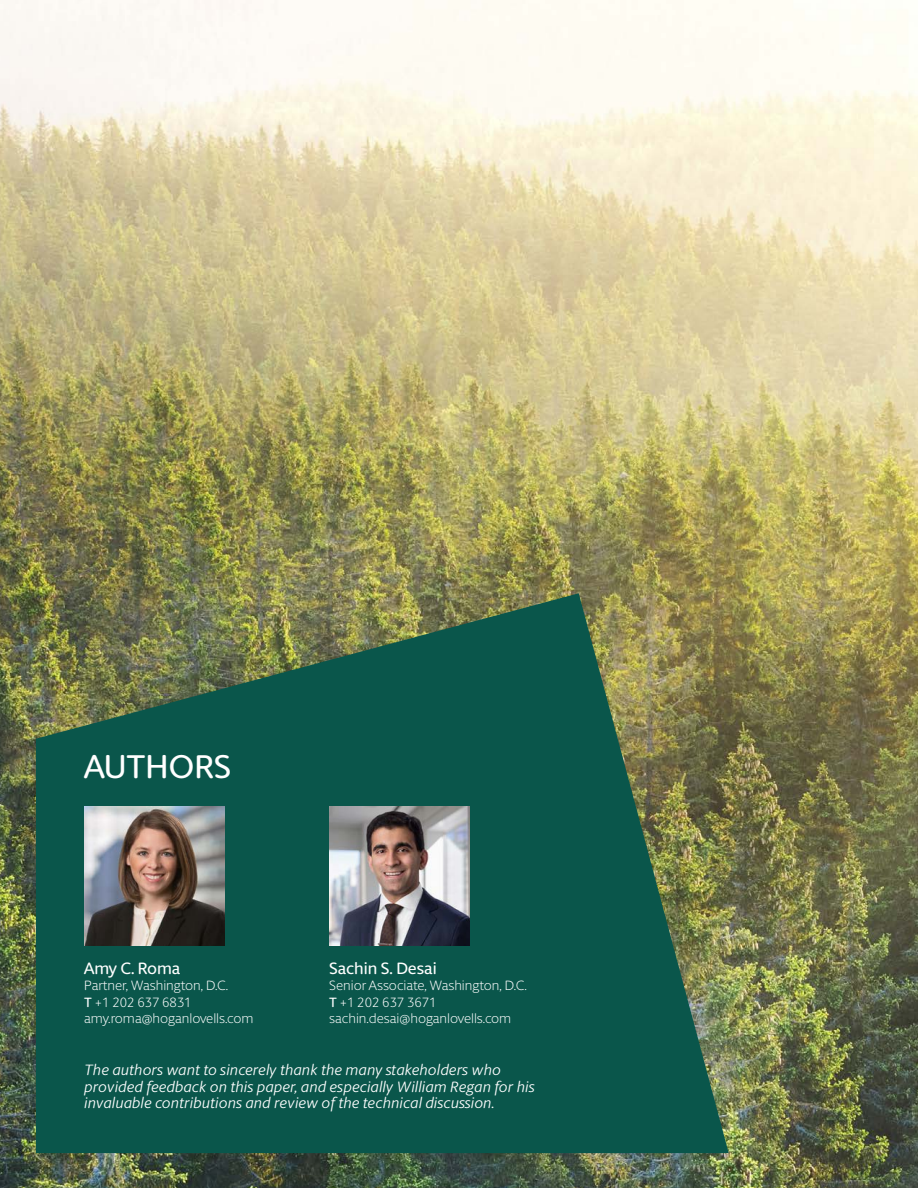
<style>
.page{position:relative;width:918px;height:1188px;background:#fff}
.page>*{position:absolute;margin:0;border:0;box-sizing:border-box;transform-origin:0 0}
.C_PIT_Header{font:500 33px "Berlingske Sans Round";color:#fff}
.BRO_Contact_name{font:500 16.5px "Berlingske Sans Round";color:#fff}
.C_PIT_Subheading{font:italic 15px/16.5px "Berlingske Sans Round";color:#fff}
.BRO_Contact_details{font:300 13.5px "Berlingske Sans Round";color:#fff}
.s1{font-weight:500}
</style>
<div class="page">
<img style="left:0;top:0;width:918px;height:1188px">
<svg style="left:36px;top:593px;width:693px;height:560px;background:#265f4b"></svg>
<img style="left:84px;top:806px;width:141px;height:140px">
<img style="left:329px;top:806px;width:140px;height:140px">
<p class="C_PIT_Header" style="left:84px;top:744px;width:149px">AUTHORS</p>
<p class="BRO_Contact_name" style="left:329px;top:957px;width:109px">Sachin S. Desai</p>
<p class="BRO_Contact_details" style="left:329px;top:977px;width:199px">Senior Associate, Washington, D.C.</p>
<p class="BRO_Contact_details" style="left:329px;top:993px;width:109px"><span class="s1">T</span> +1 202 637 3671</p>
<p class="BRO_Contact_details" style="left:329px;top:1010px;width:184px">sachin.desai@hoganlovells.com</p>
<p class="C_PIT_Subheading" style="left:84px;top:1061px;width:452px">The authors want to sincerely thank the many stakeholders who provided feedback on this paper, and especially William Regan for his invaluable contributions and review of the technical discussion.</p>
<p class="BRO_Contact_name" style="left:84px;top:957px;width:98px">Amy C. Roma</p>
<p class="BRO_Contact_details" style="left:84px;top:977px;width:145px">Partner, Washington, D.C.</p>
<p class="BRO_Contact_details" style="left:84px;top:993px;width:109px"><span class="s1">T</span> +1 202 637 6831</p>
<p class="BRO_Contact_details" style="left:84px;top:1010px;width:171px">amy.roma@hoganlovells.com</p>
</div>
